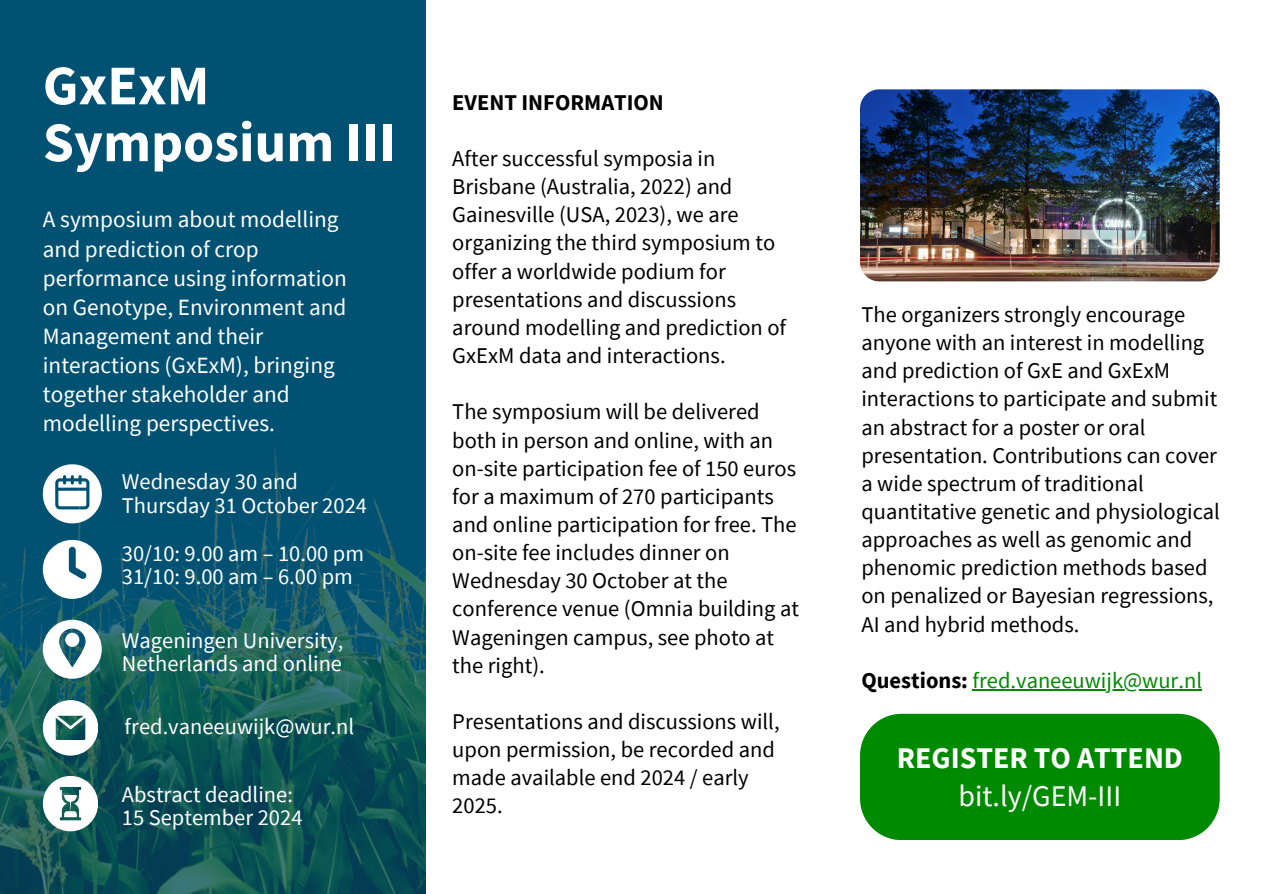
<style>
.page{position:relative;width:1263px;height:894px;background:#fff}
.page>*{position:absolute;margin:0;border:0;box-sizing:border-box;transform-origin:0 0}
.t1{font:700 55.95px/56.8px "Source Sans Pro";color:#fff}
.t2{font:700 30px "Source Sans Pro";color:#fff}
.t3{font:30px "Source Sans Pro";color:#fff}
.t4{font:23.25px/29.1px "Source Sans Pro";color:#fff}
.t5{font:22.5px/28.2px "Source Sans Pro";color:#000}
.t6{font:22.5px/23.7px "Source Sans Pro";color:#fff}
.t7{font:22.5px "Source Sans Pro";color:#008a00}
.t8{font:700 22.5px "Source Sans Pro";color:#000}
.s1{font-weight:700;color:#000}
</style>
<div class="page">
<div style="left:0;top:0;width:425px;height:893px;background:#005172"></div>
<img style="left:0;top:444px;width:425px;height:449px">
<svg style="left:43px;top:464px;width:59px;height:59px"></svg>
<svg style="left:43px;top:539px;width:58px;height:59px"></svg>
<svg style="left:43px;top:619px;width:58px;height:59px"></svg>
<svg style="left:43px;top:700px;width:55px;height:55px"></svg>
<img style="left:860px;top:89px;width:360px;height:192px;border-radius:19px">
<div style="left:860px;top:713px;width:360px;height:126px;background:#008a00"></div>
<svg style="left:43px;top:775px;width:55px;height:55px"></svg>
<hr style="left:972px;top:688px;width:230px;height:2px;background:#008a00">
<p class="t1" style="left:43px;top:56px;width:355px">GxExM<br>Symposium III</p>
<p class="t4" style="left:43px;top:204px;width:305px">A symposium about modelling and prediction of crop performance using information on Genotype, Environment and<br>Management and their interactions (GxExM), bringing together stakeholder and modelling perspectives.</p>
<p class="t6" style="left:122px;top:469px;width:247px">Wednesday 30 and<br>Thursday 31 October 2024</p>
<p class="t6" style="left:122px;top:540px;width:244px">30/10: 9.00 am – 10.00 pm</p>
<p class="t6" style="left:122px;top:564px;width:232px">31/10: 9.00 am – 6.00 pm</p>
<p class="t6" style="left:122px;top:627px;width:223px">Wageningen University,<br>Netherlands and online</p>
<h4 class="t6" style="left:125px;top:714px;width:231px">fred.vaneeuwijk@wur.nl</h4>
<p class="t6" style="left:122px;top:781px;width:173px">Abstract deadline:</p>
<p class="t6" style="left:122px;top:805px;width:182px">15 September 2024</p>
<h1 class="t8" style="left:452px;top:88px;width:213px">EVENT INFORMATION</h1>
<p class="t5" style="left:452px;top:144px;width:335px">After successful symposia in<br>Brisbane (Australia, 2022) and<br>Gainesville (USA, 2023), we are organizing the third symposium to offer a worldwide podium for presentations and discussions around modelling and prediction of<br>GxExM data and interactions.</p>
<p class="t5" style="left:452px;top:397px;width:348px">The symposium will be delivered both in person and online, with an on-site participation fee of 150 euros for a maximum of 270 participants and online participation for free. The on-site fee includes dinner on<br>Wednesday 30 October at the conference venue (Omnia building at<br>Wageningen campus, see photo at the right).</p>
<p class="t5" style="left:452px;top:706px;width:329px">Presentations and discussions will, upon permission, be recorded and made available end 2024 / early<br>2025.</p>
<p class="t5" style="left:861px;top:300px;width:360px">The organizers strongly encourage anyone with an interest in modelling and prediction of GxE and GxExM interactions to participate and submit an abstract for a poster or oral presentation. Contributions can cover a wide spectrum of traditional quantitative genetic and physiological approaches as well as genomic and phenomic prediction methods based on penalized or Bayesian regressions, AI and hybrid methods.</p>
<p class="t7" style="left:861px;top:665px;width:342px"><span class="s1">Questions:</span> fred.vaneeuwijk@wur.nl</p>
<p class="t2" style="left:897px;top:738px;width:288px">REGISTER TO ATTEND</p>
<p class="t3" style="left:958px;top:776px;width:164px">bit.ly/GEM-III</p>
</div>
